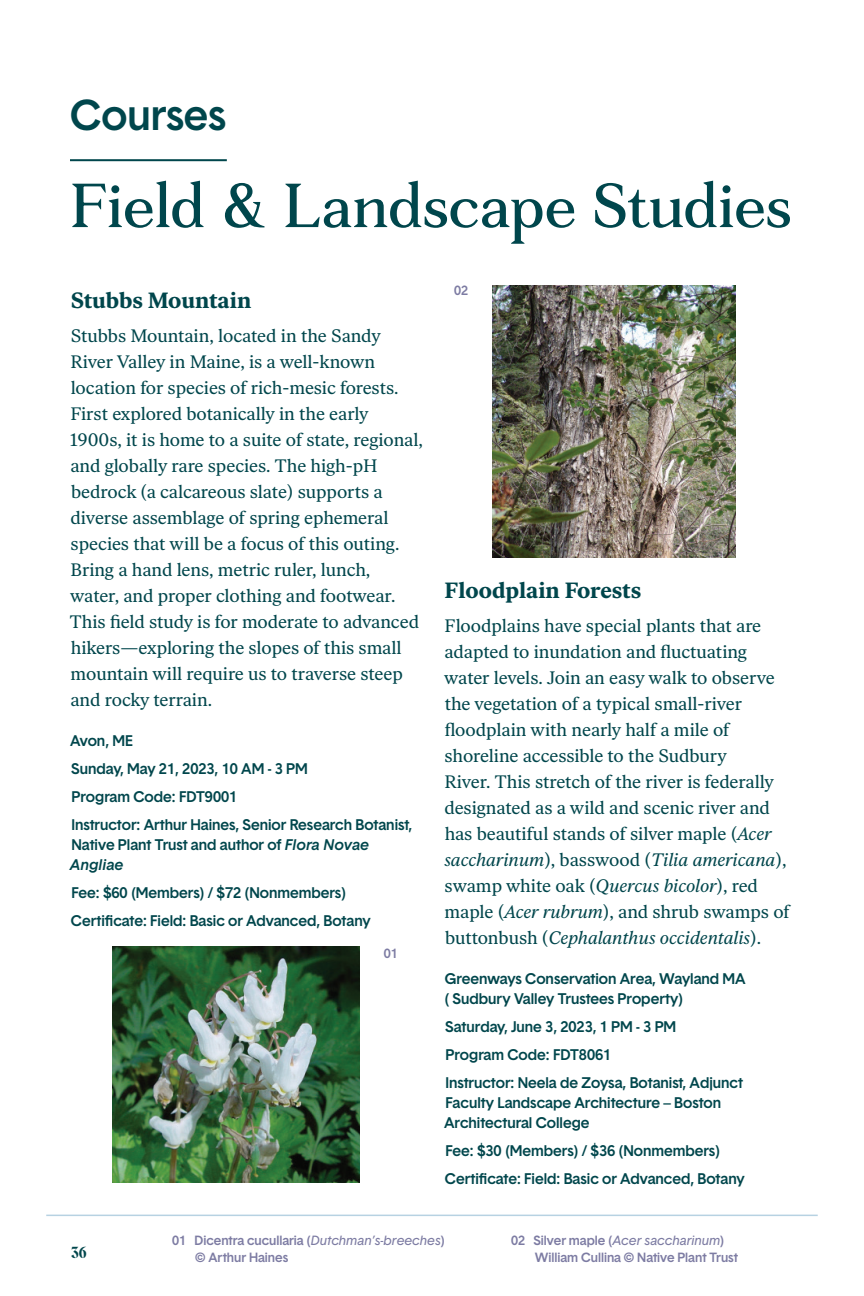
<style>
.page{position:relative;width:864px;height:1296px;background:#fff}
.page>*{position:absolute;margin:0;border:0;box-sizing:border-box;transform-origin:0 0}
.Page_headline{font:62px "Fortescue Pro Text";color:#00464c}
.Sans-headline_with_r{font:500 42px "Basetica";color:#00464c}
.Course_headline{font:700 22px "Ivar Text";color:#00464c}
.Course_description{font:18px/26px "Ivar Text";letter-spacing:-.005em;color:#00464c}
.t1{font:16px "Eksell Display Large";color:#00464c}
.Course_info{font:500 15px/20px "Basetica";color:#00464c}
.Caption_number-right{font:500 13px/17px "Basetica";color:#7d7ca3}
.s1{font-style:italic}
.s2{font-weight:400;font-style:italic}
</style>
<div class="page">
<hr style="left:46px;top:1215px;width:772px;height:1px;background:#b7d2e2">
<img style="left:112px;top:946px;width:247px;height:236px">
<img style="left:493px;top:286px;width:243px;height:272px">
<hr style="left:70px;top:159px;width:157px;height:2px;background:#00464c">
<p class="Sans-headline_with_r" style="left:70px;top:93px;width:157px">Courses</p>
<p class="Page_headline" style="left:70px;top:168px;width:723px">Field &amp; Landscape Studies</p>
<p class="Course_headline" style="left:71px;top:287px;width:182px">Stubbs Mountain</p>
<p class="Course_description" style="left:69px;top:323px;width:355px">Stubbs Mountain, located in the Sandy River Valley in Maine, is a well-known location for species of rich-mesic forests.<br>First explored botanically in the early 1900s, it is home to a suite of state, regional, and globally rare species. The high-pH bedrock (a calcareous slate) supports a diverse assemblage of spring ephemeral species that will be a focus of this outing.<br>Bring a hand lens, metric ruler, lunch,<br>water, and proper clothing and footwear.<br>This field study is for moderate to advanced hikers—exploring the slopes of this small mountain will require us to traverse steep and rocky terrain.</p>
<p class="Course_info" style="left:70px;top:731px;width:64px">Avon, ME</p>
<p class="Course_info" style="left:71px;top:759px;width:238px">Sunday, May 21, 2023, 10 AM - 3 PM</p>
<p class="Course_info" style="left:71px;top:787px;width:167px">Program Code: FDT9001</p>
<p class="Course_info" style="left:70px;top:815px;width:344px">Instructor: Arthur Haines, Senior Research Botanist,<br>Native Plant Trust and author of <span class="s1">Flora Novae<br>Angliae</span></p>
<p class="Course_info" style="left:71px;top:883px;width:276px">Fee: $60 (Members) / $72 (Nonmembers)</p>
<p class="Course_info" style="left:71px;top:911px;width:301px">Certificate: Field: Basic or Advanced, Botany</p>
<p class="Caption_number-right" style="left:384px;top:945px;width:16px">01</p>
<p class="Caption_number-right" style="left:454px;top:282px;width:16px">02</p>
<p class="Course_headline" style="left:445px;top:577px;width:198px">Floodplain Forests</p>
<p class="Course_description" style="left:444px;top:613px;width:347px">Floodplains have special plants that are adapted to inundation and fluctuating water levels. Join an easy walk to observe the vegetation of a typical small-river floodplain with nearly half a mile of shoreline accessible to the Sudbury<br>River. This stretch of the river is federally designated as a wild and scenic river and has beautiful stands of silver maple (<span class="s1">Acer saccharinum</span>), basswood (<span class="s1">Tilia americana</span>), swamp white oak (<span class="s1">Quercus bicolor</span>), red maple (<span class="s1">Acer rubrum</span>), and shrub swamps of buttonbush (<span class="s1">Cephalanthus occidentalis</span>).</p>
<p class="Course_info" style="left:445px;top:969px;width:302px">Greenways Conservation Area, Wayland MA</p>
<p class="Course_info" style="left:445px;top:989px;width:240px">( Sudbury Valley Trustees Property)</p>
<p class="Course_info" style="left:445px;top:1017px;width:233px">Saturday, June 3, 2023, 1 PM - 3 PM</p>
<p class="Course_info" style="left:445px;top:1045px;width:167px">Program Code: FDT8061</p>
<p class="Course_info" style="left:444px;top:1073px;width:300px">Instructor: Neela de Zoysa, Botanist, Adjunct<br>Faculty Landscape Architecture – Boston<br>Architectural College</p>
<p class="Course_info" style="left:445px;top:1141px;width:276px">Fee: $30 (Members) / $36 (Nonmembers)</p>
<p class="Course_info" style="left:445px;top:1169px;width:301px">Certificate: Field: Basic or Advanced, Botany</p>
<p class="t1" style="left:71px;top:1243px;width:17px">36</p>
<p class="Caption_number-right" style="left:195px;top:1232px;width:251px;text-indent:-23px">01 Dicentra cucullaria (<span class="s2">Dutchman’s-breeches</span>) © Arthur Haines</p>
<p class="Caption_number-right" style="left:535px;top:1232px;width:205px;text-indent:-24px">02 Silver maple (<span class="s2">Acer saccharinum</span>)<br>William Cullina © Native Plant Trust</p>
</div>
